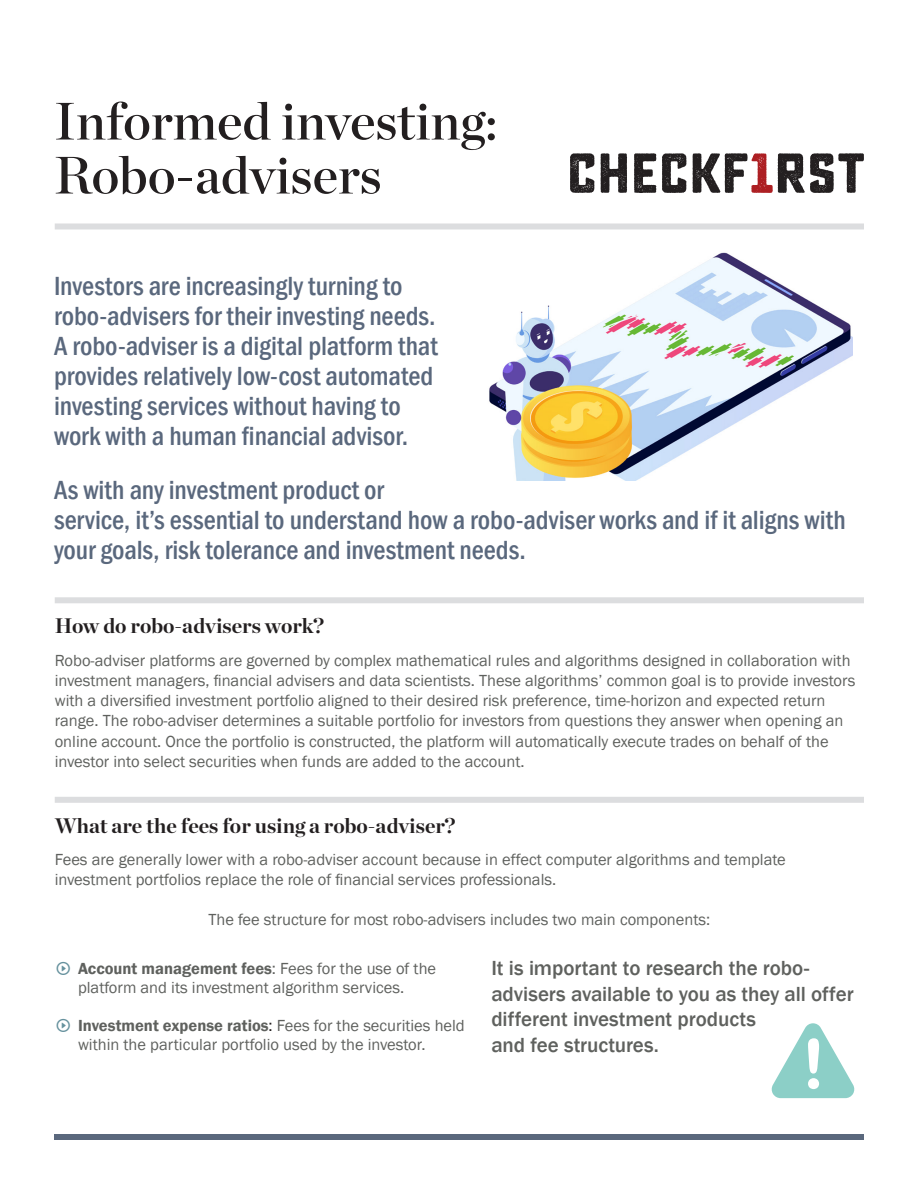
<style>
.page{position:relative;width:918px;height:1188px;background:#fff}
.page>*{position:absolute;margin:0;border:0;box-sizing:border-box;transform-origin:0 0}
.t1{font:52.5px/54px "Chronicle Display Semi";color:#231f20}
.t2{font:500 condensed 27px/30px "Franklin Gothic";color:#5a687d}
.t3{font:500 21px/25.5px "Franklin Gothic";letter-spacing:-.005em;color:#5f615e}
.t4{font:700 21px "Chronicle Display";color:#231f20}
.t5{font:16.5px/20.2px "Franklin Gothic";color:#5f615e}
.s1{font-family:"UI Font Solid";font-size:21px;color:#65919d}
.s2{font-weight:600}
.s3{color:#231f20}
</style>
<div class="page">
<div style="left:54px;top:1134px;width:810px;height:6px;background:#5a687d"></div>
<svg style="left:570px;top:153px;width:24px;height:40px"></svg>
<svg style="left:601px;top:153px;width:26px;height:40px"></svg>
<svg style="left:634px;top:153px;width:22px;height:40px"></svg>
<svg style="left:662px;top:153px;width:24px;height:40px"></svg>
<svg style="left:693px;top:153px;width:171px;height:40px"></svg>
<div style="left:55px;top:597px;width:809px;height:6px;background:#dcdddf"></div>
<div style="left:55px;top:797px;width:809px;height:6px;background:#dcdddf"></div>
<img style="left:455px;top:229px;width:398px;height:252px">
<div style="left:55px;top:223px;width:809px;height:6px;background:#dcdddf"></div>
<svg style="left:771px;top:1023px;width:84px;height:75px"></svg>
<h1 class="t1" style="left:54px;top:97px;width:445px">Informed investing:<br>Robo-advisers</h1>
<p class="t2" style="left:54px;top:273px;width:385px">Investors are increasingly turning to robo-advisers for their investing needs.<br>A robo-adviser is a digital platform that provides relatively low-cost automated investing services without having to work with a human financial advisor.</p>
<h2 class="t2" style="left:54px;top:477px;width:793px">As with any investment product or<br>service, it’s essential to understand how a robo-adviser works and if it aligns with your goals, risk tolerance and investment needs.</h2>
<p class="t4" style="left:55px;top:617px;width:271px">How do robo-advisers work?</p>
<p class="t5" style="left:55px;top:651px;width:802px">Robo-adviser platforms are governed by complex mathematical rules and algorithms designed in collaboration with investment managers, financial advisers and data scientists. These algorithms’ common goal is to provide investors with a diversified investment portfolio aligned to their desired risk preference, time-horizon and expected return range. The robo-adviser determines a suitable portfolio for investors from questions they answer when opening an online account. Once the portfolio is constructed, the platform will automatically execute trades on behalf of the investor into select securities when funds are added to the account.</p>
<p class="t4" style="left:55px;top:816px;width:402px">What are the fees for using a robo-adviser?</p>
<p class="t5" style="left:55px;top:850px;width:733px">Fees are generally lower with a robo-adviser account because in effect computer algorithms and template investment portfolios replace the role of financial services professionals.</p>
<p class="t5" style="left:208px;top:910px;width:503px">The fee structure for most robo-advisers includes two main components:</p>
<p class="t5" style="left:54px;top:959px;width:384px;line-height:19.5px;text-align:center"><span class="s1">N</span> <span class="s2">Account management fees</span>: Fees for the use of the platform and its investment algorithm services.</p>
<p class="t5" style="left:78px;top:1016px;width:388px;line-height:19.5px;text-indent:-24px"><span class="s1">N</span> <span class="s2">Investment expense ratios</span><span class="s3">:</span> Fees for the securities held within the particular portfolio used by the investor.</p>
<p class="t3" style="left:491px;top:957px;width:364px">It is important to research the robo&shy;advisers available to you as they all offer different investment products<br>and fee structures.</p>
</div>
